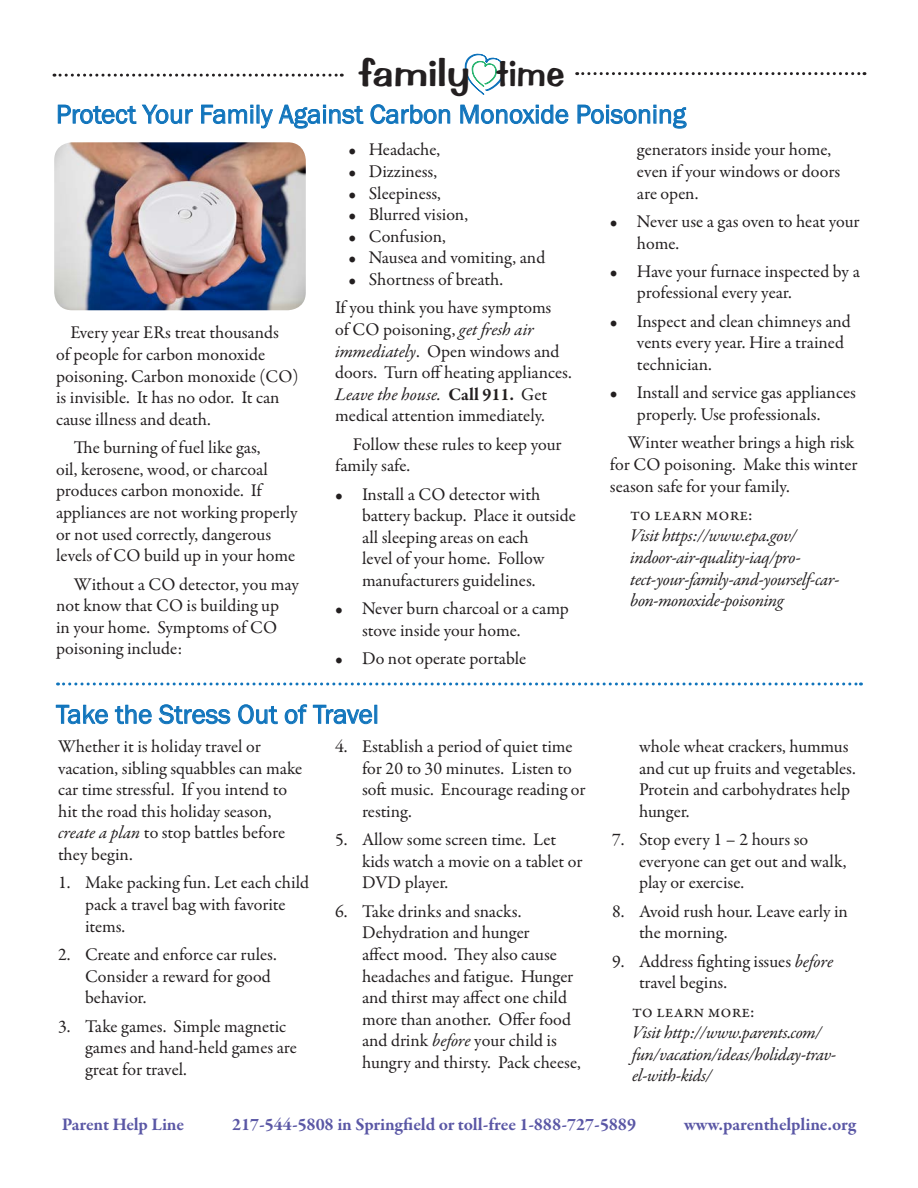
<style>
.page{position:relative;width:918px;height:1188px;background:#fff}
.page>*{position:absolute;margin:0;border:0;box-sizing:border-box;transform-origin:0 0}
.t1{font:37.65px "Impress BT";color:#231f20;scale:1.18 1}
.t2{font:27px "Franklin Gothic";color:#1074bc}
.t3{font:18px/21.6px "Garamond Premr Pro";color:#231f20}
.t4{font:italic 18px/21.6px "Garamond Premr Pro";letter-spacing:-.02em;color:#231f20}
.t5{font:700 18px "Garamond Premr Pro";letter-spacing:-.005em;color:#5a57a5}
.s1{font-style:italic}
.s2{font-weight:700}
</style>
<div class="page">
<svg style="left:58px;top:104px;width:135px;height:20px"></svg>
<svg style="left:201px;top:104px;width:163px;height:25px"></svg>
<svg style="left:370px;top:104px;width:81px;height:20px"></svg>
<svg style="left:460px;top:104px;width:109px;height:20px"></svg>
<svg style="left:577px;top:104px;width:110px;height:25px"></svg>
<svg style="left:465px;top:54px;width:39px;height:41px"></svg>
<svg style="left:54px;top:74px;width:288px;height:3px"></svg>
<svg style="left:577px;top:72px;width:288px;height:3px"></svg>
<img style="left:54px;top:142px;width:252px;height:168px">
<svg style="left:56px;top:705px;width:52px;height:19px"></svg>
<svg style="left:115px;top:705px;width:37px;height:19px"></svg>
<svg style="left:158px;top:704px;width:73px;height:20px"></svg>
<svg style="left:238px;top:704px;width:40px;height:20px"></svg>
<svg style="left:284px;top:704px;width:23px;height:20px"></svg>
<svg style="left:313px;top:705px;width:59px;height:19px"></svg>
<svg style="left:58px;top:683px;width:803px;height:3px"></svg>
<h1 class="t1" style="left:358px;top:50px;width:176px">family time</h1>
<p class="t2" style="left:56px;top:97px;width:631px">Protect Your Family Against Carbon Monoxide Poisoning</p>
<p class="t3" style="left:56px;top:322px;width:244px;text-indent:14px">Every year ERs treat thousands<br>of people for carbon monoxide poisoning. Carbon monoxide (CO) is invisible. It has no odor. It can cause illness and death.</p>
<p class="t3" style="left:56px;top:437px;width:243px;text-indent:18px">The burning of fuel like gas,<br>oil, kerosene, wood, or charcoal produces carbon monoxide. If appliances are not working properly or not used correctly, dangerous levels of CO build up in your home</p>
<p class="t3" style="left:56px;top:574px;width:244px;text-indent:18px">Without a CO detector, you may not know that CO is building up<br>in your home. Symptoms of CO poisoning include:</p>
<p class="t3" style="left:349px;top:139px;width:93px">• Headache,</p>
<p class="t3" style="left:349px;top:161px;width:90px">• Dizziness,</p>
<p class="t3" style="left:349px;top:183px;width:94px">• Sleepiness,</p>
<p class="t3" style="left:349px;top:204px;width:121px">• Blurred vision,</p>
<p class="t3" style="left:349px;top:226px;width:99px">• Confusion,</p>
<p class="t3" style="left:349px;top:247px;width:198px">• Nausea and vomiting, and</p>
<p class="t3" style="left:349px;top:269px;width:156px">• Shortness of breath.</p>
<p class="t3" style="left:335px;top:297px;width:238px">If you think you have symptoms<br>of CO poisoning, <span class="s1">get fresh air immediately</span>. Open windows and doors. Turn off heating appliances.<br><span class="s1">Leave the house.</span> <span class="s2">Call 911.</span> Get medical attention immediately.</p>
<p class="t3" style="left:335px;top:434px;width:228px;text-indent:18px">Follow these rules to keep your family safe.</p>
<p class="t3" style="left:362px;top:484px;width:215px;text-indent:-27px">• Install a CO detector with battery backup. Place it outside all sleeping areas on each<br>level of your home. Follow manufacturers guidelines.</p>
<p class="t3" style="left:362px;top:598px;width:208px;text-indent:-27px">• Never burn charcoal or a camp stove inside your home.</p>
<p class="t3" style="left:335px;top:648px;width:193px">• Do not operate portable</p>
<p class="t2" style="left:56px;top:698px;width:324px">Take the Stress Out of Travel</p>
<p class="t3" style="left:58px;top:736px;width:246px">Whether it is holiday travel or vacation, sibling squabbles can make car time stressful. If you intend to hit the road this holiday season, <span class="s1">create a plan</span> to stop battles before they begin.</p>
<p class="t3" style="left:85px;top:872px;width:226px;text-indent:-27px">1. Make packing fun. Let each child pack a travel bag with favorite items.</p>
<p class="t3" style="left:85px;top:944px;width:193px;text-indent:-27px">2. Create and enforce car rules.<br>Consider a reward for good behavior.</p>
<p class="t3" style="left:85px;top:1016px;width:213px;text-indent:-27px">3. Take games. Simple magnetic games and hand-held games are great for travel.</p>
<p class="t3" style="left:362px;top:736px;width:225px;text-indent:-27px">4. Establish a period of quiet time for 20 to 30 minutes. Listen to soft music. Encourage reading or resting.</p>
<p class="t3" style="left:362px;top:829px;width:222px;text-indent:-27px">5. Allow some screen time. Let kids watch a movie on a tablet or<br>DVD player.</p>
<p class="t3" style="left:362px;top:901px;width:220px;text-indent:-27px">6. Take drinks and snacks.<br>Dehydration and hunger<br>affect mood. They also cause headaches and fatigue. Hunger and thirst may affect one child more than another. Offer food and drink <span class="s1">before</span> your child is hungry and thirsty. Pack cheese,</p>
<p class="t3" style="left:637px;top:139px;width:205px">generators inside your home, even if your windows or doors are open.</p>
<p class="t3" style="left:637px;top:211px;width:224px;text-indent:-27px">• Never use a gas oven to heat your home.</p>
<p class="t3" style="left:637px;top:261px;width:224px;text-indent:-27px">• Have your furnace inspected by a professional every year.</p>
<p class="t3" style="left:637px;top:311px;width:215px;text-indent:-27px">• Inspect and clean chimneys and vents every year. Hire a trained technician.</p>
<p class="t3" style="left:610px;top:382px;width:248px;text-align:center">• Install and service gas appliances properly. Use professionals.</p>
<p class="t3" style="left:610px;top:432px;width:249px;text-indent:18px">Winter weather brings a high risk for CO poisoning. Make this winter season safe for your family.</p>
<p class="t3" style="left:630px;top:504px;width:124px">to learn more:</p>
<p class="t4" style="left:630px;top:526px;width:211px">Visit https://www.epa.gov/ indoor-air-quality-iaq/pro&shy;tect-your-family-and-yourself-car&shy;bon-monoxide-poisoning</p>
<p class="t3" style="left:639px;top:736px;width:218px">whole wheat crackers, hummus and cut up fruits and vegetables.<br>Protein and carbohydrates help hunger.</p>
<p class="t3" style="left:639px;top:829px;width:209px;text-indent:-27px">7. Stop every 1 – 2 hours so everyone can get out and walk, play or exercise.</p>
<p class="t3" style="left:639px;top:901px;width:210px;text-indent:-27px">8. Avoid rush hour. Leave early in the morning.</p>
<p class="t3" style="left:639px;top:951px;width:196px;text-indent:-27px">9. Address fighting issues <span class="s1">before </span>travel begins.</p>
<p class="t3" style="left:632px;top:1001px;width:124px">to learn more:</p>
<p class="t4" style="left:632px;top:1023px;width:206px">Visit http://www.parents.com/ fun/vacation/ideas/holiday-trav&shy;el-with-kids/</p>
<p class="t5" style="left:62px;top:1113px;width:124px">Parent Help Line</p>
<p class="t5" style="left:232px;top:1113px;width:406px">217-544-5808 in Springfield or toll-free 1-888-727-5889</p>
<p class="t5" style="left:684px;top:1113px;width:174px">www.parenthelpline.org</p>
</div>
